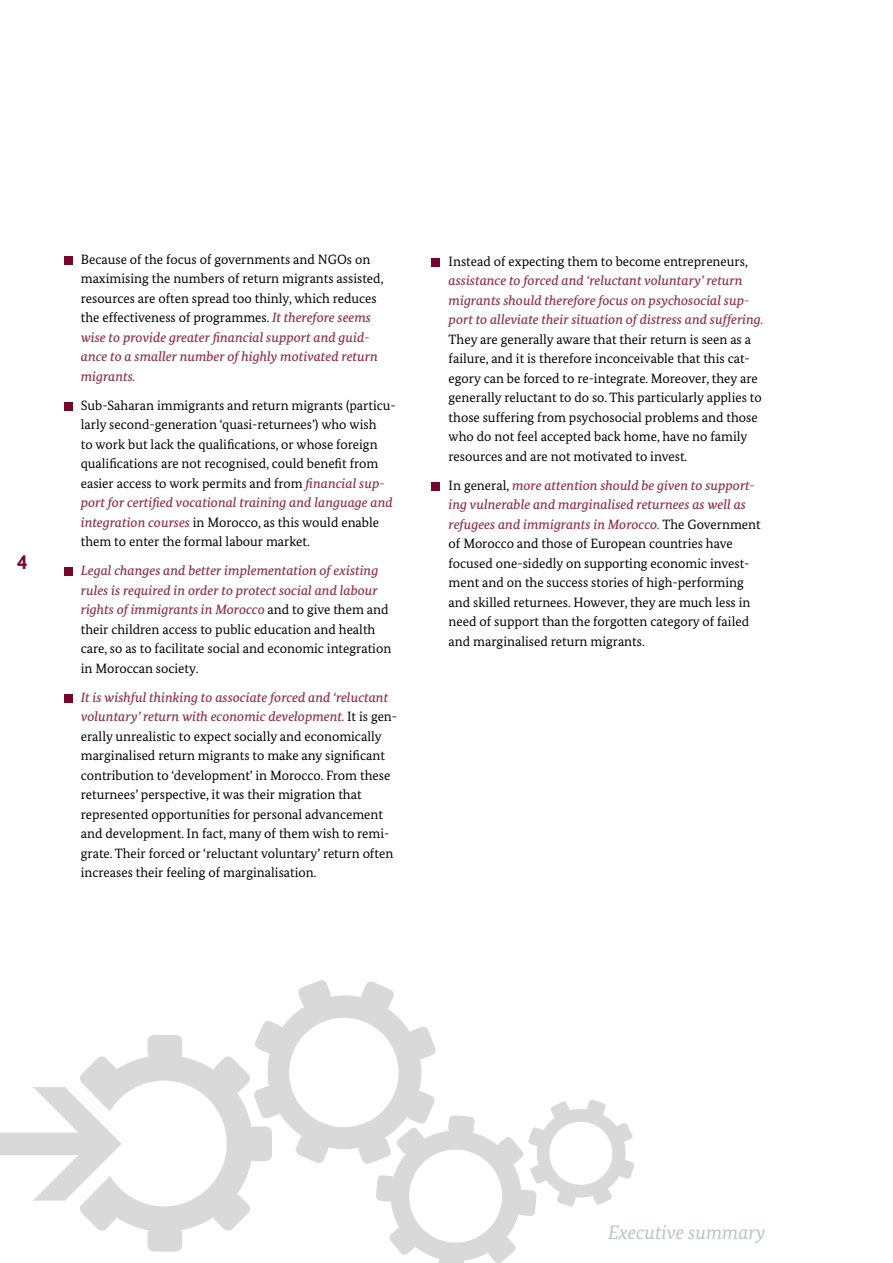
<style>
.page{position:relative;width:893px;height:1263px;background:#fff}
.page>*{position:absolute;margin:0;border:0;box-sizing:border-box;transform-origin:0 0}
.t1{font:700 21px "Bundes Sans";color:#77072a}
.t2{font:italic 19.5px "Bundes Serif";color:#b9c4c9}
.t3{font:13.5px/19.5px "Bundes Serif";color:#000}
.t4{font:italic 500 13.5px/19.5px "Bundes Serif";color:#8f3648}
.s1{font-weight:500;font-style:italic;color:#8f3648}
</style>
<div class="page">
<svg style="left:0;top:980px;width:635px;height:283px"></svg>
<div style="left:64px;top:256px;width:8px;height:8px;background:#77072a"></div>
<div style="left:64px;top:402px;width:8px;height:8px;background:#77072a"></div>
<div style="left:64px;top:568px;width:8px;height:8px;background:#77072a"></div>
<div style="left:64px;top:694px;width:8px;height:9px;background:#77072a"></div>
<div style="left:432px;top:258px;width:8px;height:8px;background:#77072a"></div>
<div style="left:432px;top:482px;width:8px;height:8px;background:#77072a"></div>
<h1 class="t1" style="left:17px;top:549px;width:12px">4</h1>
<p class="t3" style="left:81px;top:249px;width:304px">Because of the focus of governments and NGOs on maximising the numbers of return migrants assisted, resources are often spread too thinly, which reduces the effectiveness of programmes. <span class="s1">It therefore seems wise to provide greater financial support and guid&shy;ance to a smaller number of highly motivated return migrants.</span></p>
<p class="t3" style="left:81px;top:395px;width:316px">Sub-Saharan immigrants and return migrants (particu&shy;larly second-generation ‘quasi-returnees’) who wish<br>to work but lack the qualifications, or whose foreign qualifications are not recognised, could benefit from easier access to work permits and from <span class="s1">financial sup&shy;port for certified vocational training and language and integration courses</span> in Morocco, as this would enable them to enter the formal labour market.</p>
<p class="t3" style="left:81px;top:561px;width:312px"><span class="s1">Legal changes and better implementation of existing rules is required in order to protect social and labour rights of immigrants in Morocco</span> and to give them and their children access to public education and health care, so as to facilitate social and economic integration in Moroccan society.</p>
<p class="t3" style="left:81px;top:687px;width:318px"><span class="s1">It is wishful thinking to associate forced and ‘reluctant voluntary’ return with economic development.</span> It is gen&shy;erally unrealistic to expect socially and economically marginalised return migrants to make any significant contribution to ‘development’ in Morocco. From these returnees’ perspective, it was their migration that represented opportunities for personal advancement and development. In fact, many of them wish to remi&shy;grate. Their forced or ‘reluctant voluntary’ return often increases their feeling of marginalisation.</p>
<p class="t3" style="left:449px;top:251px;width:301px">Instead of expecting them to become entrepreneurs,</p>
<p class="t4" style="left:449px;top:271px;width:316px">assistance to forced and ‘reluctant voluntary’ return migrants should therefore focus on psychosocial sup&shy;port to alleviate their situation of distress and suffering.</p>
<p class="t3" style="left:449px;top:329px;width:315px">They are generally aware that their return is seen as a failure, and it is therefore inconceivable that this cat&shy;egory can be forced to re-integrate. Moreover, they are generally reluctant to do so. This particularly applies to those suffering from psychosocial problems and those who do not feel accepted back home, have no family resources and are not motivated to invest.</p>
<p class="t3" style="left:449px;top:475px;width:314px">In general, <span class="s1">more attention should be given to support&shy;ing vulnerable and marginalised returnees as well as refugees and immigrants in Morocco.</span> The Government of Morocco and those of European countries have focused one-sidedly on supporting economic invest&shy;ment and on the success stories of high-performing and skilled returnees. However, they are much less in need of support than the forgotten category of failed and marginalised return migrants.</p>
<h2 class="t2" style="left:608px;top:1220px;width:159px">Executive summary</h2>
</div>
